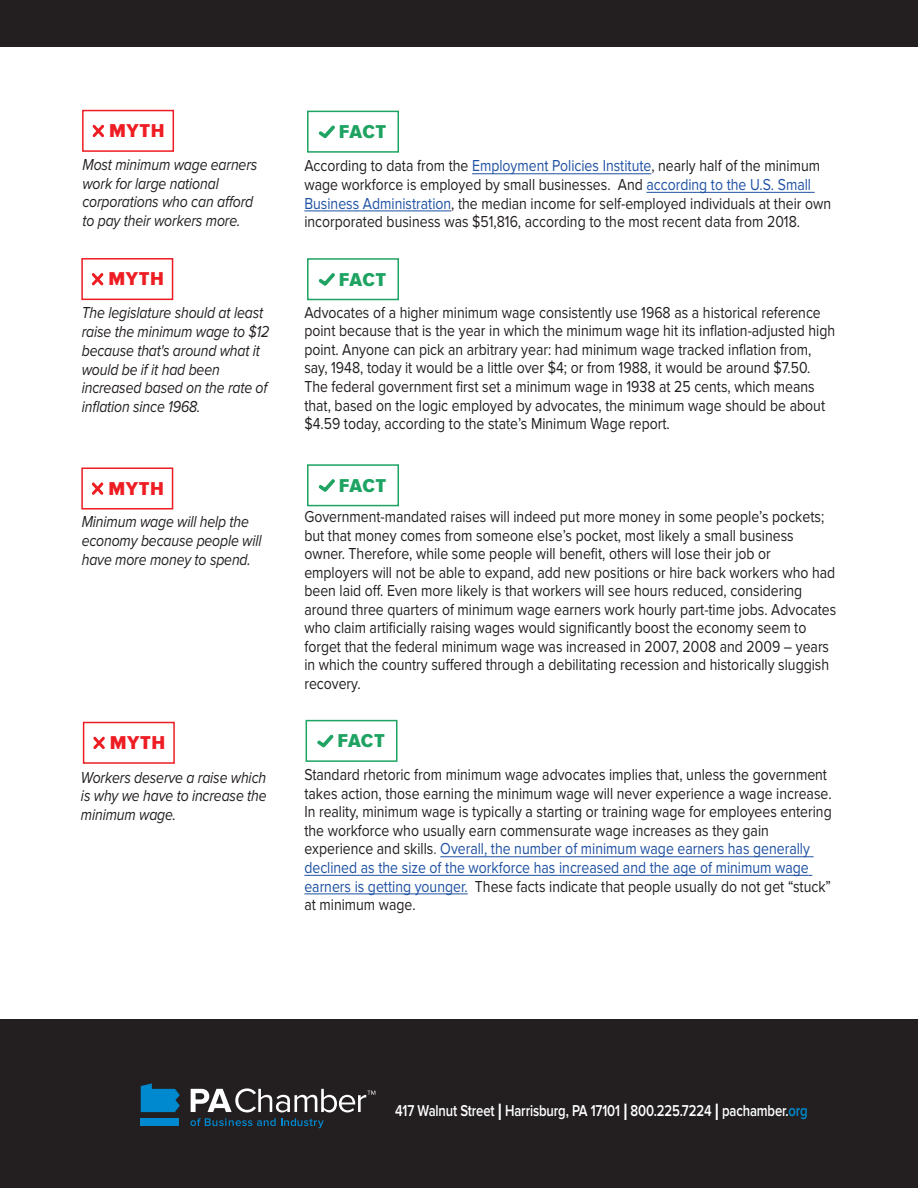
<style>
.page{position:relative;width:918px;height:1188px;background:#fff}
.page>*{position:absolute;margin:0;border:0;box-sizing:border-box;transform-origin:0 0}
.t1{font:19.35px "Proxima Nova A Cond Extrabld";letter-spacing:.005em;color:#1ea362;scale:1.15 1}
.t2{font:19.35px "Proxima Nova A Cond Extrabld";letter-spacing:.025em;color:#ee1d23;scale:1.15 1}
.t3{font:16.5px/18.6px "Proxima Nova";color:#231f20;scale:.85 1}
.t4{font:italic 16.5px/18.8px "Proxima Nova";letter-spacing:-.01em;color:#231f20;scale:.85 1}
.t5{font:600 16.35px "Proxima Nova";letter-spacing:-.01em;color:#fff;scale:.8 1}
.s1{color:#1e51a3}
.s2{color:#474544}
.s3{font-size:24.45px}
.s4{color:#0089cf}
</style>
<div class="page">
<div style="left:0;top:1020px;width:918px;height:168px;background:#231f20"></div>
<svg style="left:141px;top:1083px;width:39px;height:29px"></svg>
<div style="left:141px;top:1118px;width:38px;height:8px;background:#0089cf"></div>
<svg style="left:190px;top:1118px;width:134px;height:10px"></svg>
<svg style="left:191px;top:1088px;width:184px;height:24px"></svg>
<hr style="left:472px;top:174px;width:179px;height:1px;background:#1e51a3">
<hr style="left:646px;top:192px;width:165px;height:1px;background:#1e51a3">
<hr style="left:304px;top:211px;width:147px;height:1px;background:#1e51a3">
<hr style="left:440px;top:857px;width:370px;height:1px;background:#1e51a3">
<hr style="left:304px;top:875px;width:505px;height:1px;background:#1e51a3">
<hr style="left:304px;top:894px;width:164px;height:1px;background:#1e51a3">
<svg style="left:318px;top:273px;width:17px;height:13px"></svg>
<div style="left:307px;top:258px;width:92px;height:42px;border:2px solid #1ea362"></div>
<svg style="left:318px;top:479px;width:17px;height:13px"></svg>
<div style="left:307px;top:464px;width:92px;height:42px;border:2px solid #1ea362"></div>
<svg style="left:317px;top:734px;width:17px;height:14px"></svg>
<div style="left:306px;top:720px;width:92px;height:42px;border:2px solid #1ea362"></div>
<svg style="left:93px;top:736px;width:12px;height:13px"></svg>
<div style="left:83px;top:722px;width:92px;height:42px;border:2px solid #ee1d23"></div>
<svg style="left:91px;top:482px;width:13px;height:13px"></svg>
<div style="left:81px;top:467px;width:92px;height:43px;border:2px solid #ee1d23"></div>
<svg style="left:91px;top:273px;width:13px;height:13px"></svg>
<div style="left:81px;top:258px;width:92px;height:42px;border:2px solid #ee1d23"></div>
<div style="left:0;top:0;width:918px;height:46px;background:#231f20"></div>
<svg style="left:92px;top:124px;width:12px;height:13px"></svg>
<div style="left:82px;top:110px;width:92px;height:42px;border:2px solid #ee1d23"></div>
<svg style="left:318px;top:125px;width:17px;height:13px"></svg>
<div style="left:307px;top:111px;width:92px;height:42px;border:2px solid #1ea362"></div>
<p class="t2" style="left:109px;top:124px;width:50px">MYTH</p>
<p class="t1" style="left:339px;top:125px;width:43px">FACT</p>
<p class="t4" style="left:82px;top:157px;width:207px">Most minimum wage earners work for large national corporations who can afford to pay their workers more.</p>
<p class="t2" style="left:108px;top:273px;width:50px">MYTH</p>
<p class="t4" style="left:82px;top:305px;width:222px">The legislature should at least raise the minimum wage to $12 because that's around what it would be if it had been increased based on the rate of inflation since 1968.</p>
<p class="t2" style="left:108px;top:482px;width:50px">MYTH</p>
<p class="t4" style="left:82px;top:514px;width:213px">Minimum wage will help the economy because people will have more money to spend.</p>
<p class="t2" style="left:110px;top:736px;width:50px">MYTH</p>
<p class="t4" style="left:81px;top:770px;width:220px;text-align:justify">Workers deserve a raise which is why we have to increase the minimum wage.</p>
<p class="t3" style="left:304px;top:158px;width:621px">According to data from the <span class="s1">Employment Policies Institute</span>, nearly half of the minimum wage workforce is employed by small businesses. And <span class="s1">according to the U.S. Small Business Administration</span>, the median income for self-employed individuals at their own incorporated business was $51,816, according to the most recent data from 2018.</p>
<p class="t1" style="left:339px;top:273px;width:43px">FACT</p>
<p class="t3" style="left:304px;top:305px;width:626px">Advocates of a higher minimum wage consistently use 1968 as a historical reference point because that is the year in which the minimum wage hit its inflation-adjusted high point. Anyone can pick an arbitrary year: had minimum wage tracked inflation from, say, 1948, today it would be a little over $4; or from 1988, it would be around $7.50.<br>The federal government first set a minimum wage in 1938 at 25 cents, which means that, based on the logic employed by advocates, the minimum wage should be about $4.59 today, according to the state’s Minimum Wage report.</p>
<p class="t1" style="left:339px;top:479px;width:43px">FACT</p>
<p class="t3" style="left:304px;top:509px;width:627px">Government-mandated raises will indeed put more money in some people’s pockets; but that money comes from someone else’s pocket, most likely a small business owner. Therefore, while some people will benefit, others will lose their job or employers will not be able to expand, add new positions or hire back workers who had been laid off. Even more likely is that workers will see hours reduced, considering around three quarters of minimum wage earners work hourly part-time jobs. Advocates who claim artificially raising wages would significantly boost the economy seem to forget that the federal minimum wage was increased in 2007, 2008 and 2009 – years in which the country suffered through a debilitating recession and historically sluggish recovery.</p>
<p class="t1" style="left:337px;top:734px;width:43px">FACT</p>
<p class="t3" style="left:304px;top:767px;width:622px">Standard rhetoric from minimum wage advocates implies that, unless the government takes action, those earning the minimum wage will never experience a wage increase.<br>In reality, minimum wage is typically a starting or training wage for employees entering the workforce who usually earn commensurate wage increases as they gain experience and skills<span class="s2">.</span> <span class="s1">Overall, the number of minimum wage earners has generally declined as the size of the workforce has increased and the age of minimum wage earners is getting younger.</span> These facts indicate that people usually do not get “stuck” at minimum wage.</p>
<p class="t5" style="left:395px;top:1101px;width:517px">417 Walnut Street <span class="s3">I</span> Harrisburg, PA 17101 <span class="s3">I</span> 800.225.7224 <span class="s3">I</span> pachamber.<span class="s4">org</span></p>
</div>
